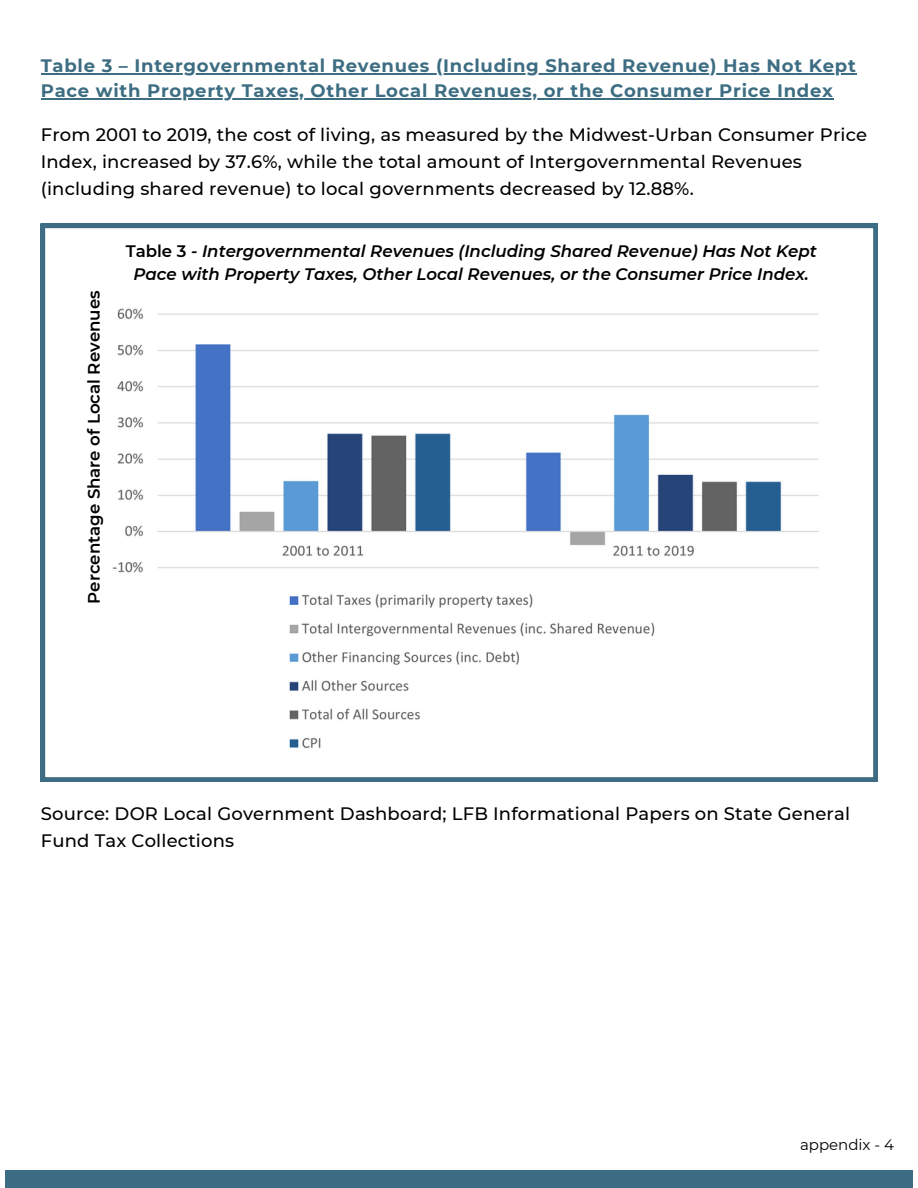
<style>
.page{position:relative;width:918px;height:1188px;background:#fff}
.page>*{position:absolute;margin:0;border:0;box-sizing:border-box;transform-origin:0 0}
.t1{font:500 18px/27px "Montserrat";letter-spacing:.01em;color:#000}
.t2{font:700 18px/24.8px "Montserrat";letter-spacing:.04em;color:#3d6d82}
.t3{font:italic 600 16.65px/22.5px "Montserrat";color:#000;text-align:center}
.t4{font:600 16.65px "Montserrat";color:#000}
.t5{font:15px "Montserrat";color:#000}
.s1{font-style:normal}
</style>
<div class="page">
<div style="left:6px;top:1170px;width:906px;height:18px;background:#3d6d82"></div>
<svg style="left:41px;top:224px;width:837px;height:558px"></svg>
<img style="left:108px;top:298px;width:723px;height:460px">
<hr style="left:41px;top:73px;width:816px;height:2px;background:#3d6d82">
<hr style="left:41px;top:98px;width:793px;height:1px;background:#3d6d82">
<p class="t2" style="left:41px;top:53px;width:817px">Table 3 – Intergovernmental Revenues (Including Shared Revenue) Has Not Kept<br>Pace with Property Taxes, Other Local Revenues, or the Consumer Price Index</p>
<p class="t1" style="left:41px;top:121px;width:828px">From 2001 to 2019, the cost of living, as measured by the Midwest-Urban Consumer Price<br>Index, increased by 37.6%, while the total amount of Intergovernmental Revenues (including shared revenue) to local governments decreased by 12.88%.</p>
<p class="t4" style="left:84px;top:604px;width:315px;rotate:-90deg">Percentage Share of Local Revenues</p>
<p class="t3" style="left:126px;top:240px;width:693px"><span class="s1">Table 3</span> - Intergovernmental Revenues (Including Shared Revenue) Has Not Kept<br>Pace with Property Taxes, Other Local Revenues, or the Consumer Price Index.</p>
<p class="t1" style="left:41px;top:800px;width:811px">Source: DOR Local Government Dashboard; LFB Informational Papers on State General<br>Fund Tax Collections</p>
<p class="t5" style="left:800px;top:1136px;width:96px">appendix - 4</p>
</div>
